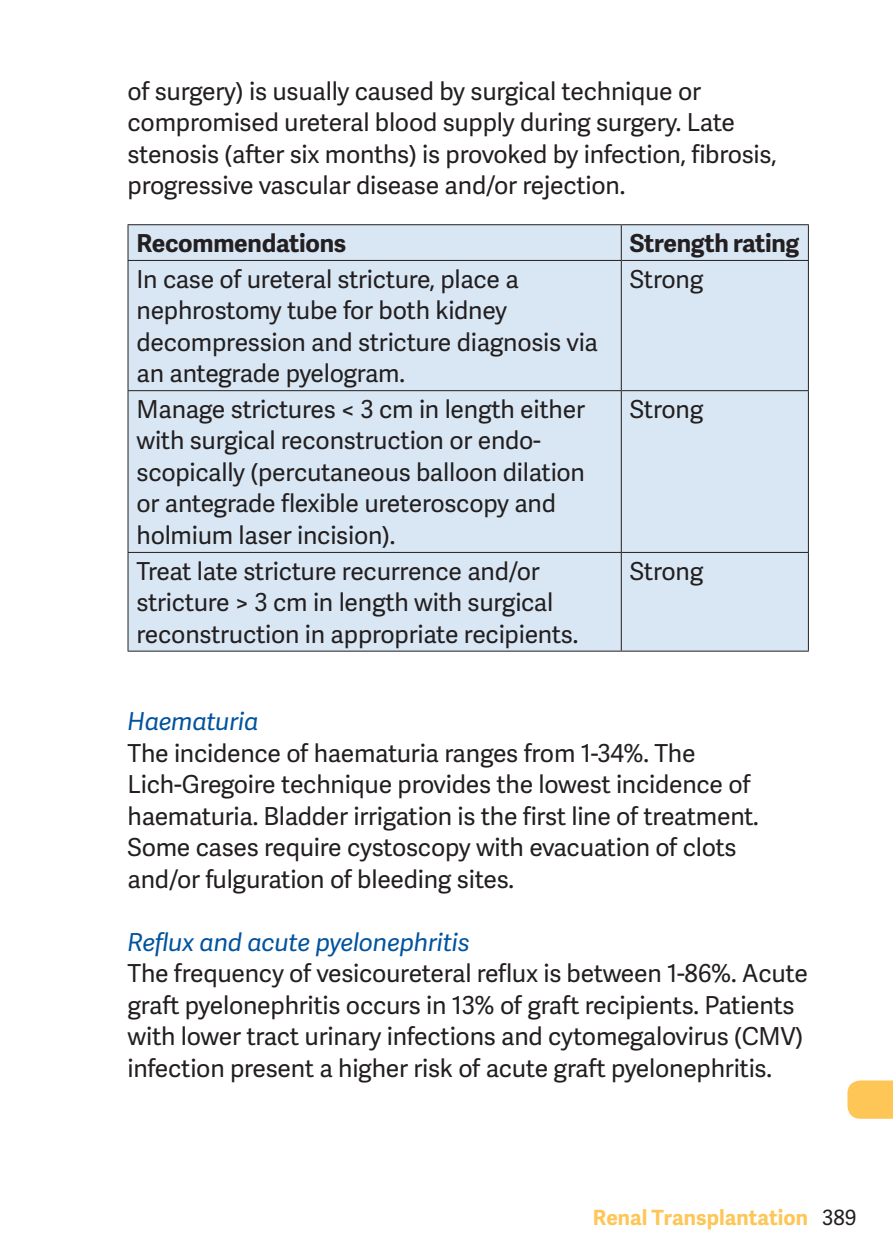
<style>
.page{position:relative;width:893px;height:1259px;background:#fff}
.page>*{position:absolute;margin:0;border:0;box-sizing:border-box;transform-origin:0 0}
.t1{font:24.6px/31.5px "Adelle Sans";letter-spacing:-.01em;color:#231f20}
.t2{font:italic 24.6px "Adelle Sans";letter-spacing:-.01em;color:#01539e}
.t3{font:700 24.6px "Adelle Sans";letter-spacing:-.01em;color:#231f20}
.t4{font:700 21px "Adelle Sans";color:#fec657}
.s1{font-weight:400;color:#231f20}
</style>
<div class="page">
<svg style="left:847px;top:1080px;width:46px;height:38px;background:#fec960"></svg>
<div style="left:129px;top:225px;width:679px;height:425px;background:#d9e7f4"></div>
<hr style="left:621px;top:225px;width:1px;height:35px;background:#231f20">
<hr style="left:128px;top:260px;width:493px;height:1px;background:#231f20">
<hr style="left:621px;top:260px;width:188px;height:1px;background:#231f20">
<hr style="left:621px;top:261px;width:1px;height:129px;background:#231f20">
<hr style="left:128px;top:390px;width:493px;height:1px;background:#231f20">
<hr style="left:621px;top:390px;width:188px;height:1px;background:#231f20">
<hr style="left:621px;top:391px;width:1px;height:161px;background:#231f20">
<hr style="left:128px;top:552px;width:493px;height:1px;background:#231f20">
<hr style="left:621px;top:552px;width:188px;height:1px;background:#231f20">
<hr style="left:621px;top:553px;width:1px;height:97px;background:#231f20">
<hr style="left:128px;top:650px;width:493px;height:1px;background:#231f20">
<hr style="left:621px;top:650px;width:188px;height:1px;background:#231f20">
<hr style="left:128px;top:224px;width:493px;height:1px;background:#231f20">
<hr style="left:127px;top:225px;width:2px;height:35px;background:#231f20">
<hr style="left:621px;top:224px;width:188px;height:1px;background:#231f20">
<hr style="left:808px;top:225px;width:1px;height:35px;background:#231f20">
<hr style="left:127px;top:261px;width:2px;height:129px;background:#231f20">
<hr style="left:808px;top:261px;width:1px;height:129px;background:#231f20">
<hr style="left:127px;top:391px;width:2px;height:161px;background:#231f20">
<hr style="left:808px;top:391px;width:1px;height:161px;background:#231f20">
<hr style="left:127px;top:553px;width:2px;height:97px;background:#231f20">
<hr style="left:808px;top:553px;width:1px;height:97px;background:#231f20">
<p class="t1" style="left:128px;top:74px;width:651px">of surgery) is usually caused by surgical technique or compromised ureteral blood supply during surgery. Late stenosis (after six months) is provoked by infection, fibrosis, progressive vascular disease and/or rejection.</p>
<p class="t3" style="left:137px;top:225px;width:211px">Recommendations</p>
<p class="t3" style="left:630px;top:225px;width:171px">Strength rating</p>
<p class="t1" style="left:137px;top:262px;width:463px">In case of ureteral stricture, place a nephrostomy tube for both kidney decompression and stricture diagnosis via an antegrade pyelogram.</p>
<p class="t1" style="left:630px;top:262px;width:75px">Strong</p>
<p class="t1" style="left:137px;top:392px;width:450px">Manage strictures &lt; 3 cm in length either with surgical reconstruction or endo&shy;scopically (percutaneous balloon dilation or antegrade flexible ureteroscopy and holmium laser incision).</p>
<p class="t1" style="left:630px;top:392px;width:75px">Strong</p>
<p class="t1" style="left:137px;top:554px;width:443px">Treat late stricture recurrence and/or stricture &gt; 3 cm in length with surgical reconstruction in appropriate recipients.</p>
<p class="t1" style="left:630px;top:554px;width:75px">Strong</p>
<p class="t2" style="left:128px;top:703px;width:133px">Haematuria</p>
<p class="t1" style="left:128px;top:736px;width:633px">The incidence of haematuria ranges from 1-34%. The Lich-Gregoire technique provides the lowest incidence of haematuria. Bladder irrigation is the first line of treatment.<br>Some cases require cystoscopy with evacuation of clots and/or fulguration of bleeding sites.</p>
<p class="t2" style="left:128px;top:924px;width:344px">Reflux and acute pyelonephritis</p>
<p class="t1" style="left:128px;top:957px;width:682px">The frequency of vesicoureteral reflux is between 1-86%. Acute graft pyelonephritis occurs in 13% of graft recipients. Patients with lower tract urinary infections and cytomegalovirus (CMV) infection present a higher risk of acute graft pyelonephritis.</p>
<p class="t4" style="left:593px;top:1202px;width:265px">Renal Transplantation <span class="s1">389</span></p>
</div>
